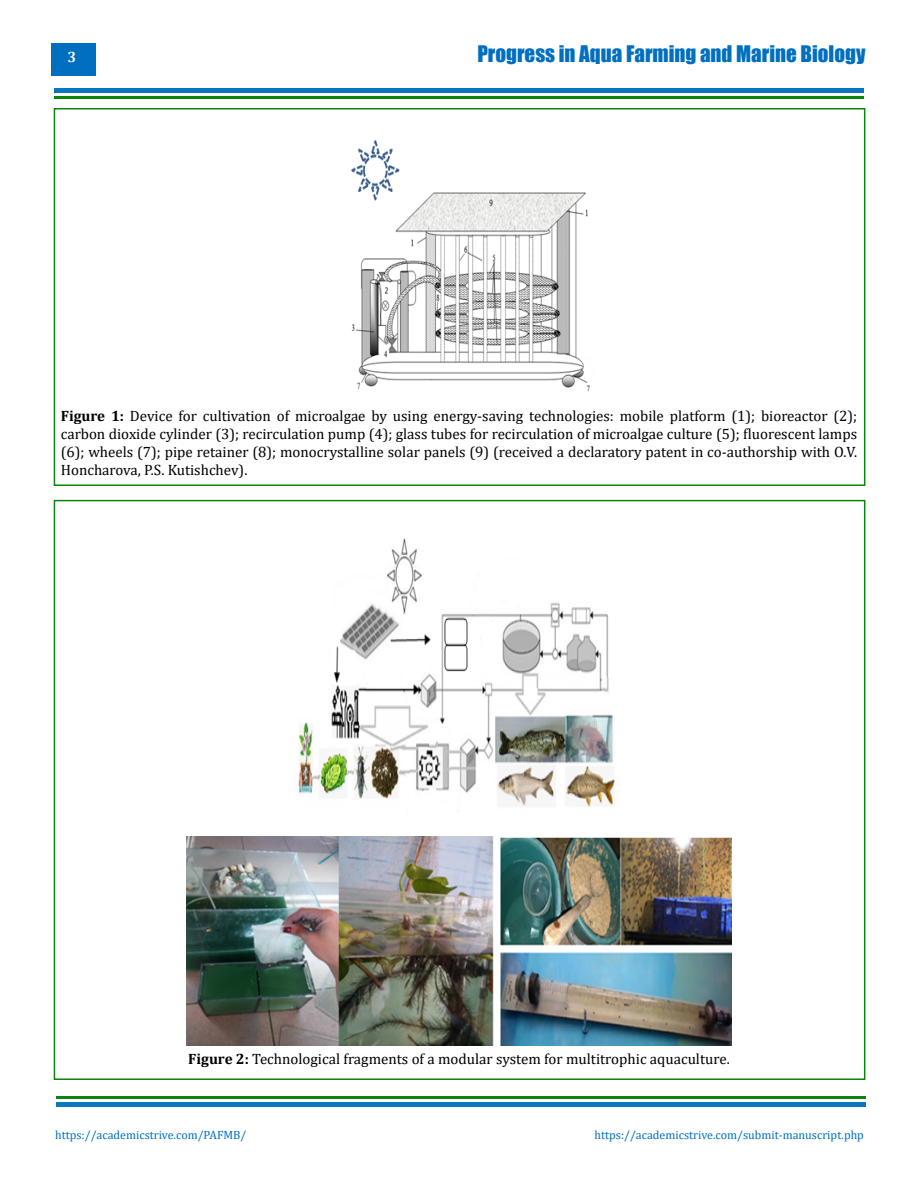
<style>
.page{position:relative;width:918px;height:1188px;background:#fff}
.page>*{position:absolute;margin:0;border:0;box-sizing:border-box;transform-origin:0 0}
.t1{font:21px "Impact";color:#006fc0}
.t2{font:15px/18px "Cambria";color:#000;text-align:justify}
.t3{font:700 15px "Cambria";color:#fff}
.t4{font:12px "Cambria";color:#006fc0}
.s1{font-weight:700}
</style>
<div class="page">
<div style="left:51px;top:43px;width:45px;height:33px;background:#006fc0"></div>
<div style="left:54px;top:88px;width:810px;height:5px;background:#0b75c2"></div>
<div style="left:56px;top:1102px;width:810px;height:5px;background:#0b75c2"></div>
<hr style="left:54px;top:96px;width:810px;height:3px;background:#007f01">
<hr style="left:56px;top:1096px;width:810px;height:3px;background:#007f01">
<img style="left:351px;top:140px;width:239px;height:252px">
<img style="left:298px;top:538px;width:317px;height:273px">
<img style="left:187px;top:836px;width:544px;height:209px">
<div style="left:54px;top:108px;width:811px;height:378px;border:2px solid #007f01"></div>
<p class="t3" style="left:68px;top:47px;width:10px">3</p>
<h1 class="t1" style="left:477px;top:37px;width:389px">Progress in Aqua Farming and Marine Biology</h1>
<p class="t2" style="left:61px;top:407px;width:798px"><span class="s1">Figure 1:</span> Device for cultivation of microalgae by using energy-saving technologies: mobile platform (1); bioreactor (2); carbon dioxide cylinder (3); recirculation pump (4); glass tubes for recirculation of microalgae culture (5); fluorescent lamps (6); wheels (7); pipe retainer (8); monocrystalline solar panels (9) (received a declaratory patent in co-authorship with O.V.<br>Нoncharova, P.S. Kutishchev).</p>
<p class="t2" style="left:188px;top:1050px;width:543px"><span class="s1">Figure 2:</span> Technological fragments of a modular system for multitrophic aquaculture.</p>
<p class="t4" style="left:55px;top:1128px;width:193px">https://academicstrive.com/PAFMB/</p>
<p class="t4" style="left:594px;top:1128px;width:271px">https://academicstrive.com/submit-manuscript.php</p>
</div>
